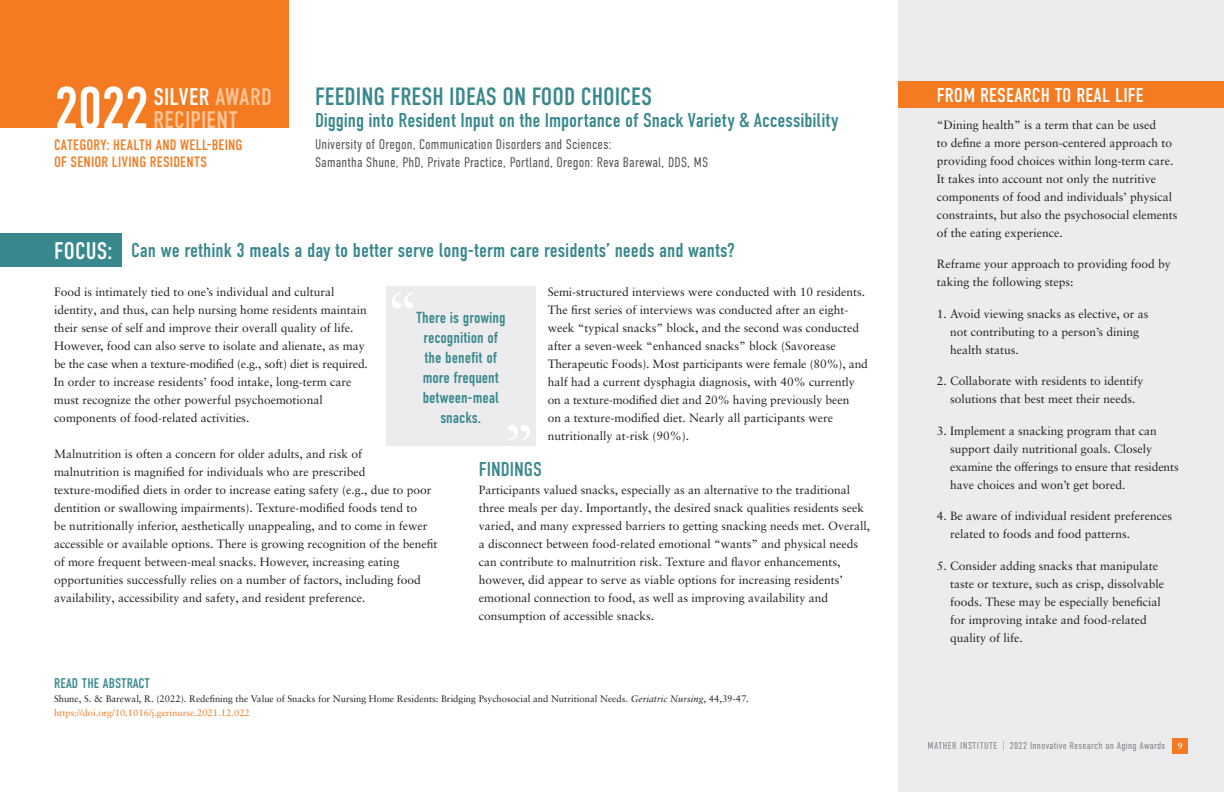
<style>
.page{position:relative;width:1224px;height:792px;background:#fff}
.page>*{position:absolute;margin:0;border:0;box-sizing:border-box;transform-origin:0 0}
.section_heading{font:60px "DIN Condensed";color:#fff}
.study_title{font:25px "DIN Condensed";color:#38888d}
.section_heading-2{font:24px "DIN Condensed";letter-spacing:.01em;color:#fff}
.section_heading-3{font:24px "DIN Condensed";letter-spacing:.015em;color:#fcc699}
.section_heading-4{font:20px "DIN Condensed";color:#38888d}
.study_subtitle{font:20px "DIN Condensed";letter-spacing:-.005em;color:#38888d}
.from_research_to_real_life{font:20px "DIN Condensed";letter-spacing:.01em;color:#fff}
.body_copy{font:20px "DIN Condensed";color:#38888d}
.quote{font:16px/20px "DIN Condensed";color:#38888d;text-align:center}
.category{font:15px "DIN Condensed";letter-spacing:.015em;color:#f47b21}
.school_name{font:300 14px/18px "DIN Condensed";letter-spacing:.01em;color:#57585a}
.body_headings{font:14px "DIN Condensed";letter-spacing:.01em;color:#38888d}
.body_copy-2{font:12px/18px "Sabon LT Pro";color:#231f20}
.sidebar_body_copy{font:12px/18px "Sabon LT Pro";color:#231f20}
.t1{font:300 10px "DIN Condensed";letter-spacing:.03em;color:#808285}
.references{font:9.5px/14px "Sabon LT Pro";color:#231f20}
.t2{font:700 9px "Sabon LT Pro";color:#fff}
.s1{color:#fcc699}
.s2{font-size:24px;color:#fff}
.s3{font-style:italic}
.s4{color:#f47b21}
</style>
<div class="page">
<div style="left:899px;top:0;width:325px;height:792px;background:#ececee"></div>
<div style="left:899px;top:81px;width:325px;height:27px;background:#f47b21"></div>
<div style="left:0;top:0;width:289px;height:127px;background:#f47b21"></div>
<div style="left:0;top:233px;width:122px;height:34px;background:#38888d"></div>
<div style="left:1172px;top:738px;width:16px;height:16px;background:#f47b21"></div>
<div style="left:386px;top:287px;width:150px;height:159px;background:#ececee"></div>
<p class="section_heading" style="left:54px;top:75px;width:97px">2022</p>
<p class="section_heading-2" style="left:153px;top:83px;width:120px">SILVER <span class="s1">AWARD</span></p>
<p class="section_heading" style="left:124px;top:75px;width:27px">1</p>
<p class="section_heading-3" style="left:153px;top:106px;width:86px">RECIPIENT</p>
<p class="category" style="left:54px;top:136px;width:190px">CATEGORY: HEALTH AND WELL-BEING</p>
<p class="category" style="left:54px;top:153px;width:154px">OF SENIOR LIVING RESIDENTS</p>
<p class="study_title" style="left:315px;top:83px;width:338px">FEEDING FRESH IDEAS ON FOOD CHOICES</p>
<p class="study_subtitle" style="left:315px;top:109px;width:525px">Digging into Resident Input on the Importance of Snack Variety &amp; Accessibility</p>
<p class="school_name" style="left:315px;top:136px;width:395px">University of Oregon, Communication Disorders and Sciences:<br>Samantha Shune, PhD, Private Practice, Portland, Oregon: Reva Barewal, DDS, MS</p>
<p class="section_heading-4" style="left:54px;top:239px;width:682px"><span class="s2">FOCUS:</span> Can we rethink 3 meals a day to better serve long-term care residents’ needs and wants?</p>
<p class="body_copy-2" style="left:54px;top:283px;width:314px">Food is intimately tied to one’s individual and cultural identity, and thus, can help nursing home residents maintain their sense of self and improve their overall quality of life.<br>However, food can also serve to isolate and alienate, as may be the case when a texture-modified (e.g., soft) diet is required.<br>In order to increase residents’ food intake, long-term care must recognize the other powerful psychoemotional components of food-related activities.</p>
<p class="body_copy-2" style="left:54px;top:445px;width:385px">Malnutrition is often a concern for older adults, and risk of<br>malnutrition is magnified for individuals who are prescribed texture-modified diets in order to increase eating safety (e.g., due to poor dentition or swallowing impairments). Texture-modified foods tend to<br>be nutritionally inferior, aesthetically unappealing, and to come in fewer accessible or available options. There is growing recognition of the benefit of more frequent between-meal snacks. However, increasing eating opportunities successfully relies on a number of factors, including food availability, accessibility and safety, and resident preference.</p>
<p class="body_copy-2" style="left:548px;top:283px;width:322px">Semi-structured interviews were conducted with 10 residents.<br>The first series of interviews was conducted after an eight&shy;week “typical snacks” block, and the second was conducted after a seven-week “enhanced snacks” block (Savorease Therapeutic Foods). Most participants were female (80%), and half had a current dysphagia diagnosis, with 40% currently on a texture-modified diet and 20% having previously been<br>on a texture-modified diet. Nearly all participants were nutritionally at-risk (90%).</p>
<p class="quote" style="left:416px;top:308px;width:91px">There is growing recognition of</p>
<p class="quote" style="left:425px;top:348px;width:74px">the benefit of</p>
<p class="quote" style="left:423px;top:368px;width:78px">more frequent</p>
<p class="quote" style="left:423px;top:388px;width:78px">between-meal</p>
<p class="quote" style="left:440px;top:408px;width:42px">snacks.</p>
<p class="body_copy" style="left:479px;top:458px;width:65px">FINDINGS</p>
<p class="body_copy-2" style="left:479px;top:481px;width:393px">Participants valued snacks, especially as an alternative to the traditional three meals per day. Importantly, the desired snack qualities residents seek varied, and many expressed barriers to getting snacking needs met. Overall, a disconnect between food-related emotional “wants” and physical needs can contribute to malnutrition risk. Texture and flavor enhancements, however, did appear to serve as viable options for increasing residents’ emotional connection to food, as well as improving availability and consumption of accessible snacks.</p>
<p class="body_headings" style="left:54px;top:676px;width:97px">READ THE ABSTRACT</p>
<p class="references" style="left:54px;top:692px;width:695px">Shune, S. &amp; Barewal, R. (2022). Redefining the Value of Snacks for Nursing Home Residents: Bridging Psychosocial and Nutritional Needs. <span class="s3">Geriatric Nursing</span>, 44,39-47. <span class="s4">https://doi.org/10.1016/j.gerinurse.2021.12.022</span></p>
<p class="from_research_to_real_life" style="left:937px;top:84px;width:209px">FROM RESEARCH TO REAL LIFE</p>
<p class="sidebar_body_copy" style="left:937px;top:115px;width:242px">“Dining health” is a term that can be used<br>to define a more person-centered approach to providing food choices within long-term care.<br>It takes into account not only the nutritive components of food and individuals’ physical constraints, but also the psychosocial elements of the eating experience.</p>
<p class="sidebar_body_copy" style="left:937px;top:255px;width:236px">Reframe your approach to providing food by taking the following steps:</p>
<p class="sidebar_body_copy" style="left:950px;top:304px;width:200px;text-indent:-13px">1. Avoid viewing snacks as elective, or as not contributing to a person’s dining health status.</p>
<p class="sidebar_body_copy" style="left:937px;top:372px;width:208px;text-align:center">2. Collaborate with residents to identify solutions that best meet their needs.</p>
<p class="sidebar_body_copy" style="left:950px;top:421px;width:230px;text-indent:-13px">3. Implement a snacking program that can support daily nutritional goals. Closely examine the offerings to ensure that residents have choices and won’t get bored.</p>
<p class="sidebar_body_copy" style="left:950px;top:507px;width:224px;text-indent:-13px">4. Be aware of individual resident preferences related to foods and food patterns.</p>
<p class="sidebar_body_copy" style="left:950px;top:556px;width:216px;text-indent:-13px">5. Consider adding snacks that manipulate taste or texture, such as crisp, dissolvable foods. These may be especially beneficial for improving intake and food-related quality of life.</p>
<p class="t1" style="left:928px;top:740px;width:239px">MATHER INSTITUTE <span class="s4">|</span> 2022 Innovative Research on Aging Awards</p>
<p class="t2" style="left:1178px;top:740px;width:7px">9</p>
</div>
